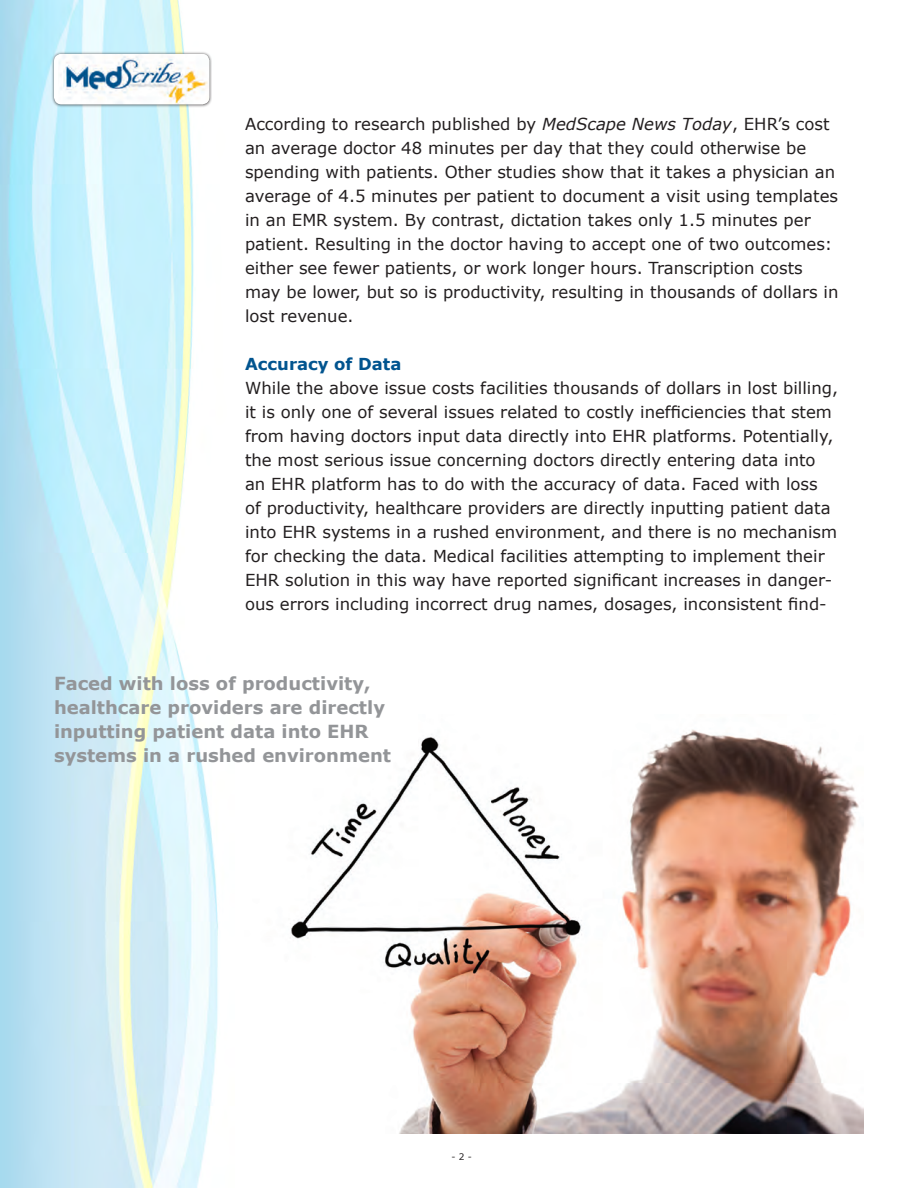
<style>
.page{position:relative;width:918px;height:1188px;background:#fff}
.page>*{position:absolute;margin:0;border:0;box-sizing:border-box;transform-origin:0 0}
.t1{font:700 18px/24px "Verdana";color:#939598}
.t2{font:16.5px/24px "Verdana";color:#231f20}
.t3{font:700 16.5px "Verdana";color:#01548f}
.t4{font:9px "Verdana";color:#231f20}
.s1{font-style:italic}
</style>
<div class="page">
<img style="left:290px;top:729px;width:574px;height:405px">
<img style="left:0;top:0;width:218px;height:1188px">
<div style="left:51px;top:51px;width:161px;height:56px;background:#231f20;opacity:.75"></div>
<div style="left:54px;top:54px;width:155px;height:50px;background:#fff;border-radius:7px"></div>
<img style="left:58px;top:54px;width:151px;height:50px">
<p class="t2" style="left:245px;top:111px;width:595px">According to research published by <span class="s1">MedScape News Today</span>, EHR’s cost an average doctor 48 minutes per day that they could otherwise be spending with patients. Other studies show that it takes a physician an average of 4.5 minutes per patient to document a visit using templates in an EMR system. By contrast, dictation takes only 1.5 minutes per patient. Resulting in the doctor having to accept one of two outcomes: either see fewer patients, or work longer hours. Transcription costs may be lower, but so is productivity, resulting in thousands of dollars in lost revenue.</p>
<p class="t3" style="left:245px;top:353px;width:158px">Accuracy of Data</p>
<p class="t2" style="left:245px;top:375px;width:595px">While the above issue costs facilities thousands of dollars in lost billing, it is only one of several issues related to costly inefficiencies that stem from having doctors input data directly into EHR platforms. Potentially, the most serious issue concerning doctors directly entering data into an EHR platform has to do with the accuracy of data. Faced with loss<br>of productivity, healthcare providers are directly inputting patient data into EHR systems in a rushed environment, and there is no mechanism for checking the data. Medical facilities attempting to implement their EHR solution in this way have reported significant increases in danger&shy;ous errors including incorrect drug names, dosages, inconsistent find-</p>
<p class="t1" style="left:54px;top:671px;width:339px">Faced with loss of productivity, healthcare providers are directly inputting patient data into EHR systems in a rushed environment</p>
<p class="t4" style="left:452px;top:1151px;width:22px">- 2 -</p>
</div>
